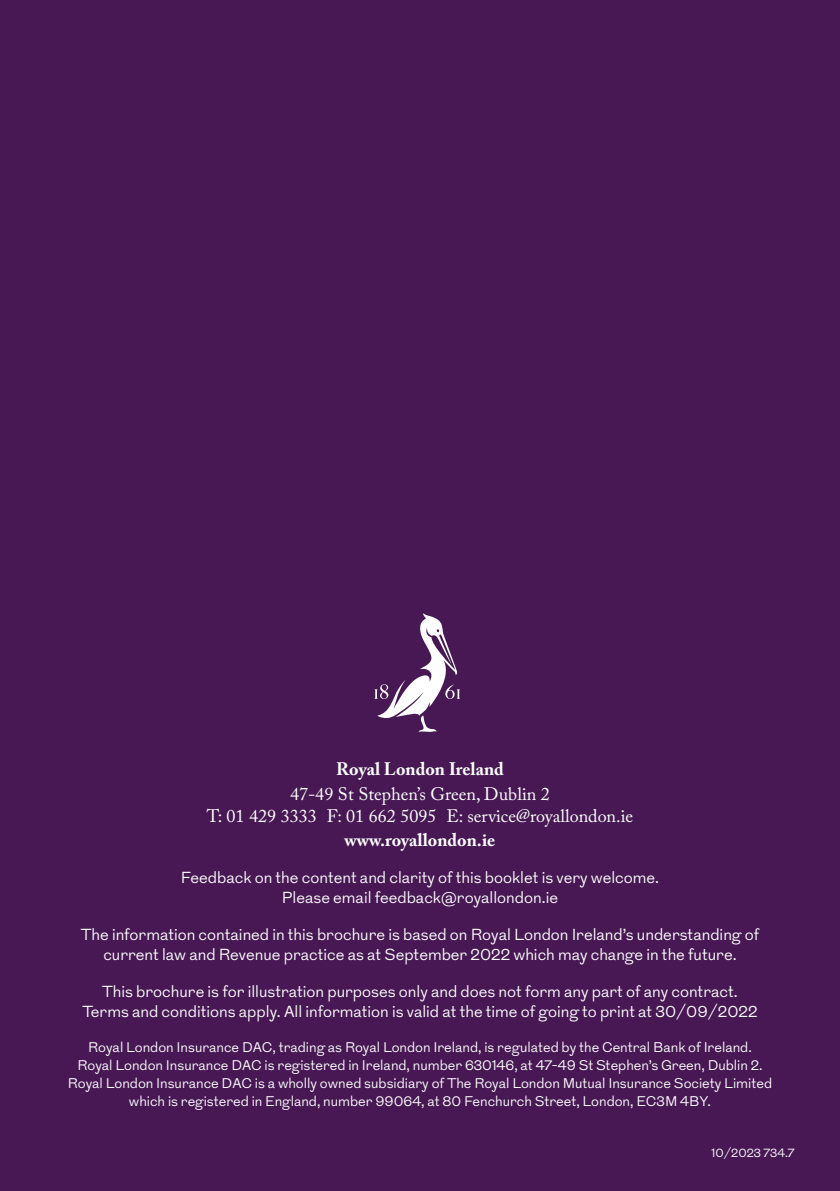
<style>
.page{position:relative;width:840px;height:1191px;background:#fff}
.page>*{position:absolute;margin:0;border:0;box-sizing:border-box;transform-origin:0 0}
.t1{font:18px/22px "Adobe Caslon Pro";color:#fff;text-align:center}
.t2{font:700 18px "Adobe Caslon Pro";color:#fff}
.t3{font:300 16px/20px "Grot";color:#fff;text-align:center}
.t4{font:300 14px/18px "Grot";color:#fff;text-align:center}
.t5{font:300 12px "Grot";color:#fff}
</style>
<div class="page">
<div style="left:0;top:0;width:839px;height:1191px;background:#471854"></div>
<svg style="left:374px;top:613px;width:86px;height:119px"></svg>
<p class="t2" style="left:336px;top:758px;width:169px">Royal London Ireland</p>
<p class="t1" style="left:207px;top:783px;width:427px">47-49 St Stephen’s Green, Dublin 2<br>T: 01 429 3333 F: 01 662 5095 E: service@royallondon.ie</p>
<p class="t2" style="left:344px;top:829px;width:152px">www.royallondon.ie</p>
<p class="t3" style="left:181px;top:867px;width:479px">Feedback on the content and clarity of this booklet is very welcome.<br>Please email feedback@royallondon.ie</p>
<p class="t3" style="left:81px;top:924px;width:679px">The information contained in this brochure is based on Royal London Ireland’s understanding of current law and Revenue practice as at September 2022 which may change in the future.</p>
<p class="t3" style="left:82px;top:981px;width:676px">This brochure is for illustration purposes only and does not form any part of any contract.<br>Terms and conditions apply. All information is valid at the time of going to print at 30/09/2022</p>
<p class="t4" style="left:68px;top:1038px;width:705px">Royal London Insurance DAC, trading as Royal London Ireland, is regulated by the Central Bank of Ireland.<br>Royal London Insurance DAC is registered in Ireland, number 630146, at 47-49 St Stephen’s Green, Dublin 2.<br>Royal London Insurance DAC is a wholly owned subsidiary of The Royal London Mutual Insurance Society Limited which is registered in England, number 99064, at 80 Fenchurch Street, London, EC3M 4BY.</p>
<p class="t5" style="left:711px;top:1145px;width:84px">10/2023 734.7</p>
</div>
